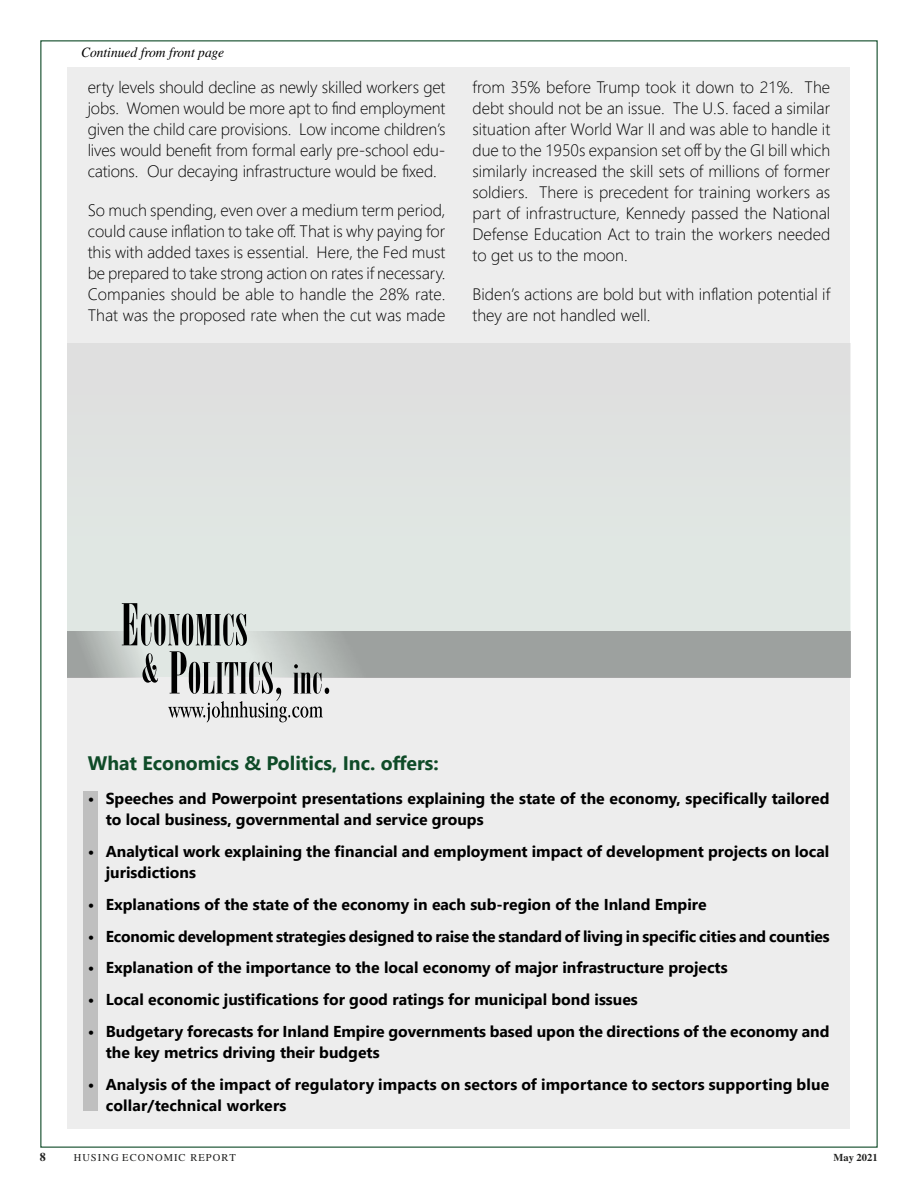
<style>
.page{position:relative;width:918px;height:1188px;background:#fff}
.page>*{position:absolute;margin:0;border:0;box-sizing:border-box;transform-origin:0 0}
.t1{font:700 19.5px "Segoe UI";color:#0f4b28}
.t2{font:300 16.5px/21px "Segoe UI";color:#000;text-align:justify}
.t3{font:700 15.75px/21px "Segoe UI";color:#000}
.t4{font:italic 14.25px "Times";color:#000;scale:.95 1}
.t5{font:700 12px "Times";color:#20201f}
.t6{font:10.5px "Times";letter-spacing:.1em;color:#20201f}
.t7{font:700 10.5px "Times";color:#20201f}
</style>
<div class="page">
<div style="left:68px;top:68px;width:782px;height:1061px;background:#ededed"></div>
<div style="left:84px;top:792px;width:14px;height:319px;background:#bfbfbf"></div>
<svg style="left:122px;top:677px;width:207px;height:45px"></svg>
<svg style="left:68px;top:343px;width:782px;height:334px"></svg>
<p class="t4" style="left:81px;top:45px;width:152px">Continued from front page</p>
<p class="t2" style="left:88px;top:76px;width:359px">erty levels should decline as newly skilled workers get jobs. Women would be more apt to find employment given the child care provisions. Low income children’s lives would benefit from formal early pre-school edu&shy;cations. Our decaying infrastructure would be fixed.</p>
<p class="t2" style="left:88px;top:199px;width:359px">So much spending, even over a medium term period, could cause inflation to take off. That is why paying for this with added taxes is essential. Here, the Fed must be prepared to take strong action on rates if necessary.<br>Companies should be able to handle the 28% rate.<br>That was the proposed rate when the cut was made</p>
<p class="t2" style="left:472px;top:76px;width:359px">from 35% before Trump took it down to 21%. The debt should not be an issue. The U.S. faced a similar situation after World War II and was able to handle it due to the 1950s expansion set off by the GI bill which similarly increased the skill sets of millions of former soldiers. There is precedent for training workers as part of infrastructure, Kennedy passed the National Defense Education Act to train the workers needed to get us to the moon.</p>
<p class="t2" style="left:472px;top:283px;width:359px">Biden’s actions are bold but with inflation potential if they are not handled well.</p>
<p class="t1" style="left:88px;top:747px;width:353px">What Economics &amp; Politics, Inc. offers:</p>
<p class="t3" style="left:106px;top:788px;width:725px;text-indent:-18px">• Speeches and Powerpoint presentations explaining the state of the economy, specifically tailored to local business, governmental and service groups</p>
<p class="t3" style="left:106px;top:841px;width:725px;text-indent:-18px">• Analytical work explaining the financial and employment impact of development projects on local jurisdictions</p>
<p class="t3" style="left:88px;top:894px;width:620px">• Explanations of the state of the economy in each sub-region of the Inland Empire</p>
<p class="t3" style="left:88px;top:925px;width:744px">• Economic development strategies designed to raise the standard of living in specific cities and counties</p>
<p class="t3" style="left:88px;top:957px;width:641px">• Explanation of the importance to the local economy of major infrastructure projects</p>
<p class="t3" style="left:88px;top:989px;width:552px">• Local economic justifications for good ratings for municipal bond issues</p>
<p class="t3" style="left:106px;top:1021px;width:725px;text-indent:-18px">• Budgetary forecasts for Inland Empire governments based upon the directions of the economy and the key metrics driving their budgets</p>
<p class="t3" style="left:106px;top:1074px;width:725px;text-indent:-18px">• Analysis of the impact of regulatory impacts on sectors of importance to sectors supporting blue collar/technical workers</p>
<p class="t5" style="left:40px;top:1149px;width:7px">8</p>
<p class="t6" style="left:74px;top:1151px;width:164px">HUSING ECONOMIC REPORT</p>
<p class="t7" style="left:834px;top:1151px;width:46px">May 2021</p>
</div>
